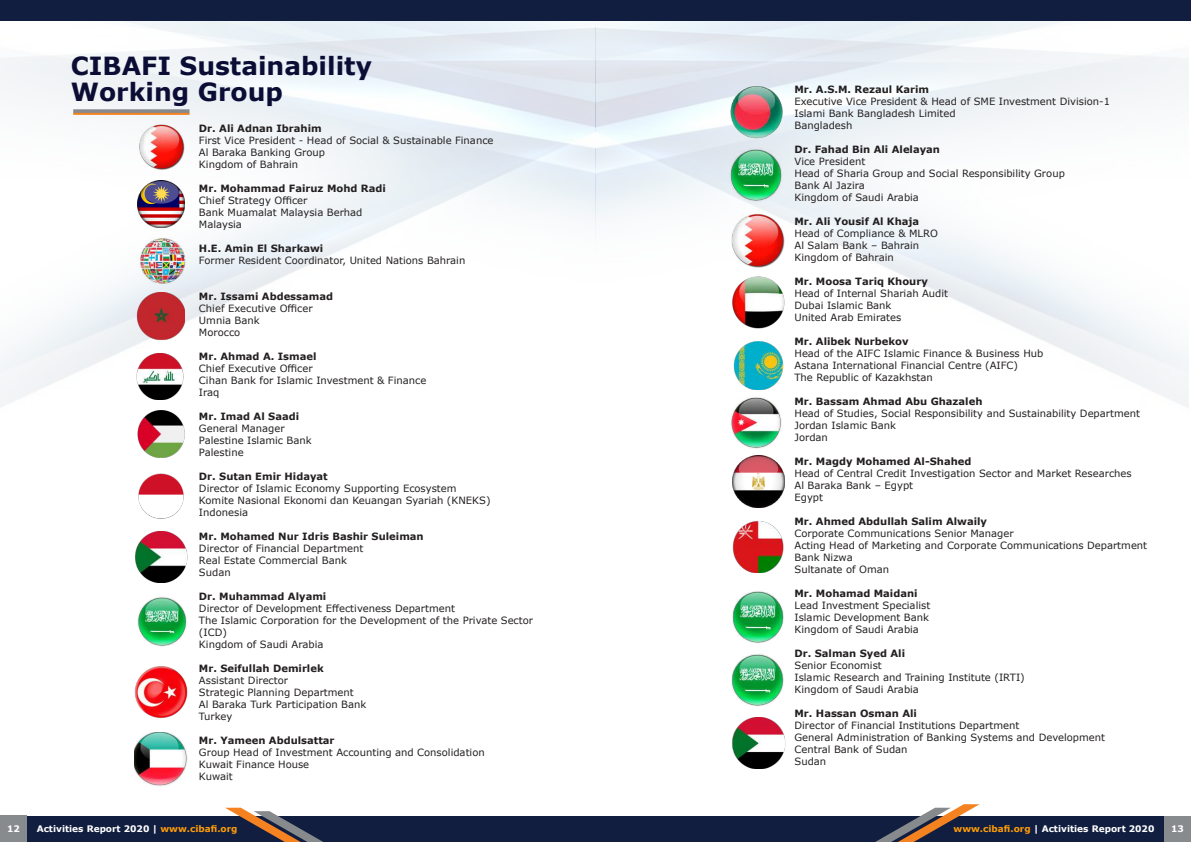
<style>
.page{position:relative;width:1191px;height:842px;background:#fff}
.page>*{position:absolute;margin:0;border:0;box-sizing:border-box;transform-origin:0 0}
.t1{font:700 25px/26px "Verdana";color:#0b0d35}
.t2{font:10px/12px "Verdana";color:#231f20}
.t3{font:700 10px "Verdana";color:#231f20}
.t4{font:700 9px "Verdana";color:#fff}
.s1{color:#ff9c07}
</style>
<div class="page">
<div style="left:0;top:816px;width:1191px;height:26px;background:#111e40"></div>
<div style="left:1164px;top:816px;width:27px;height:26px;background:#878b8e"></div>
<div style="left:0;top:816px;width:27px;height:26px;background:#878b8e"></div>
<img style="left:0;top:21px;width:1188px;height:511px">
<div style="left:0;top:0;width:1191px;height:21px;background:#111e40"></div>
<svg style="left:875px;top:804px;width:104px;height:38px"></svg>
<svg style="left:225px;top:807px;width:98px;height:35px"></svg>
<img style="left:731px;top:654px;width:53px;height:52px">
<img style="left:137px;top:597px;width:50px;height:49px">
<img style="left:732px;top:455px;width:52px;height:52px">
<img style="left:731px;top:396px;width:54px;height:54px">
<img style="left:137px;top:181px;width:47px;height:47px">
<img style="left:135px;top:733px;width:53px;height:53px">
<img style="left:137px;top:122px;width:48px;height:48px">
<img style="left:138px;top:237px;width:49px;height:47px">
<img style="left:729px;top:212px;width:56px;height:56px">
<img style="left:134px;top:292px;width:51px;height:48px">
<img style="left:134px;top:354px;width:52px;height:45px">
<img style="left:134px;top:467px;width:54px;height:58px">
<img style="left:135px;top:532px;width:53px;height:50px">
<img style="left:732px;top:717px;width:54px;height:52px">
<img style="left:135px;top:410px;width:54px;height:47px">
<img style="left:134px;top:666px;width:54px;height:52px">
<img style="left:730px;top:276px;width:55px;height:59px">
<img style="left:731px;top:341px;width:54px;height:48px">
<img style="left:730px;top:522px;width:56px;height:50px">
<img style="left:718px;top:84px;width:77px;height:57px">
<svg style="left:73px;top:109px;width:116px;height:4px"></svg>
<hr style="left:73px;top:113px;width:116px;height:2px;background:#f58220">
<img style="left:732px;top:591px;width:52px;height:52px">
<img style="left:729px;top:147px;width:54px;height:55px">
<h1 class="t1" style="left:71px;top:52px;width:302px">CIBAFI Sustainability<br>Working Group</h1>
<p class="t3" style="left:199px;top:122px;width:124px">Dr. Ali Adnan Ibrahim</p>
<p class="t2" style="left:199px;top:135px;width:296px">First Vice President - Head of Social &amp; Sustainable Finance<br>Al Baraka Banking Group<br>Kingdom of Bahrain</p>
<p class="t3" style="left:199px;top:182px;width:188px">Mr. Mohammad Fairuz Mohd Radi</p>
<p class="t2" style="left:199px;top:195px;width:165px">Chief Strategy Officer<br>Bank Muamalat Malaysia Berhad<br>Malaysia</p>
<p class="t3" style="left:199px;top:242px;width:126px">H.E. Amin El Sharkawi</p>
<p class="t2" style="left:199px;top:255px;width:268px">Former Resident Coordinator, United Nations Bahrain</p>
<p class="t3" style="left:199px;top:290px;width:136px">Mr. Issami Abdessamad</p>
<p class="t2" style="left:199px;top:303px;width:115px">Chief Executive Officer<br>Umnia Bank<br>Morocco</p>
<p class="t3" style="left:199px;top:350px;width:119px">Mr. Ahmad A. Ismael</p>
<p class="t2" style="left:199px;top:363px;width:229px">Chief Executive Officer<br>Cihan Bank for Islamic Investment &amp; Finance<br>Iraq</p>
<p class="t3" style="left:199px;top:410px;width:102px">Mr. Imad Al Saadi</p>
<p class="t2" style="left:199px;top:423px;width:114px">General Manager<br>Palestine Islamic Bank<br>Palestine</p>
<p class="t3" style="left:199px;top:470px;width:130px">Dr. Sutan Emir Hidayat</p>
<p class="t2" style="left:199px;top:483px;width:293px">Director of Islamic Economy Supporting Ecosystem<br>Komite Nasional Ekonomi dan Keuangan Syariah (KNEKS)<br>Indonesia</p>
<p class="t3" style="left:199px;top:530px;width:226px">Mr. Mohamed Nur Idris Bashir Suleiman</p>
<p class="t2" style="left:199px;top:543px;width:166px">Director of Financial Department<br>Real Estate Commercial Bank<br>Sudan</p>
<p class="t3" style="left:199px;top:590px;width:129px">Dr. Muhammad Alyami</p>
<p class="t2" style="left:199px;top:603px;width:336px">Director of Development Effectiveness Department<br>The Islamic Corporation for the Development of the Private Sector (ICD)<br>Kingdom of Saudi Arabia</p>
<p class="t3" style="left:199px;top:662px;width:126px">Mr. Seifullah Demirlek</p>
<p class="t2" style="left:199px;top:675px;width:169px">Assistant Director<br>Strategic Planning Department<br>Al Baraka Turk Participation Bank<br>Turkey</p>
<p class="t3" style="left:199px;top:734px;width:137px">Mr. Yameen Abdulsattar</p>
<p class="t2" style="left:199px;top:747px;width:287px">Group Head of Investment Accounting and Consolidation<br>Kuwait Finance House<br>Kuwait</p>
<p class="t3" style="left:794px;top:82px;width:136px">Mr. A.S.M. Rezaul Karim</p>
<p class="t2" style="left:794px;top:95px;width:317px">Executive Vice President &amp; Head of SME Investment Division-1<br>Islami Bank Bangladesh Limited<br>Bangladesh</p>
<p class="t3" style="left:794px;top:142px;width:147px">Dr. Fahad Bin Ali Alelayan</p>
<p class="t2" style="left:794px;top:155px;width:272px">Vice President<br>Head of Sharia Group and Social Responsibility Group<br>Bank Al Jazira<br>Kingdom of Saudi Arabia</p>
<p class="t3" style="left:794px;top:214px;width:126px">Mr. Ali Yousif Al Khaja</p>
<p class="t2" style="left:794px;top:227px;width:145px">Head of Compliance &amp; MLRO<br>Al Salam Bank – Bahrain<br>Kingdom of Bahrain</p>
<p class="t3" style="left:794px;top:274px;width:135px">Mr. Moosa Tariq Khoury</p>
<p class="t2" style="left:794px;top:287px;width:155px">Head of Internal Shariah Audit<br>Dubai Islamic Bank<br>United Arab Emirates</p>
<p class="t3" style="left:794px;top:334px;width:116px">Mr. Alibek Nurbekov</p>
<p class="t2" style="left:794px;top:347px;width:250px">Head of the AIFC Islamic Finance &amp; Business Hub<br>Astana International Financial Centre (AIFC)<br>The Republic of Kazakhstan</p>
<p class="t3" style="left:794px;top:394px;width:189px">Mr. Bassam Ahmad Abu Ghazaleh</p>
<p class="t2" style="left:794px;top:407px;width:347px">Head of Studies, Social Responsibility and Sustainability Department<br>Jordan Islamic Bank<br>Jordan</p>
<p class="t3" style="left:794px;top:454px;width:178px">Mr. Magdy Mohamed Al-Shahed</p>
<p class="t2" style="left:794px;top:467px;width:339px">Head of Central Credit Investigation Sector and Market Researches<br>Al Baraka Bank – Egypt<br>Egypt</p>
<p class="t3" style="left:794px;top:514px;width:194px">Mr. Ahmed Abdullah Salim Alwaily</p>
<p class="t2" style="left:794px;top:527px;width:354px">Corporate Communications Senior Manager<br>Acting Head of Marketing and Corporate Communications Department Bank Nizwa<br>Sultanate of Oman</p>
<p class="t3" style="left:794px;top:586px;width:125px">Mr. Mohamad Maidani</p>
<p class="t2" style="left:794px;top:599px;width:137px">Lead Investment Specialist<br>Islamic Development Bank<br>Kingdom of Saudi Arabia</p>
<p class="t3" style="left:794px;top:646px;width:112px">Dr. Salman Syed Ali</p>
<p class="t2" style="left:794px;top:659px;width:232px">Senior Economist<br>Islamic Research and Training Institute (IRTI)<br>Kingdom of Saudi Arabia</p>
<p class="t3" style="left:794px;top:706px;width:124px">Mr. Hassan Osman Ali</p>
<p class="t2" style="left:794px;top:719px;width:312px">Director of Financial Institutions Department<br>General Administration of Banking Systems and Development Central Bank of Sudan<br>Sudan</p>
<p class="t4" style="left:7px;top:822px;width:14px">12</p>
<p class="t4" style="left:37px;top:823px;width:202px">Activities Report 2020 | <span class="s1">www.cibafi.org</span></p>
<p class="t4" style="left:953px;top:823px;width:202px"><span class="s1">www.cibafi.org</span> | Activities Report 2020</p>
<p class="t4" style="left:1171px;top:822px;width:14px">13</p>
</div>
